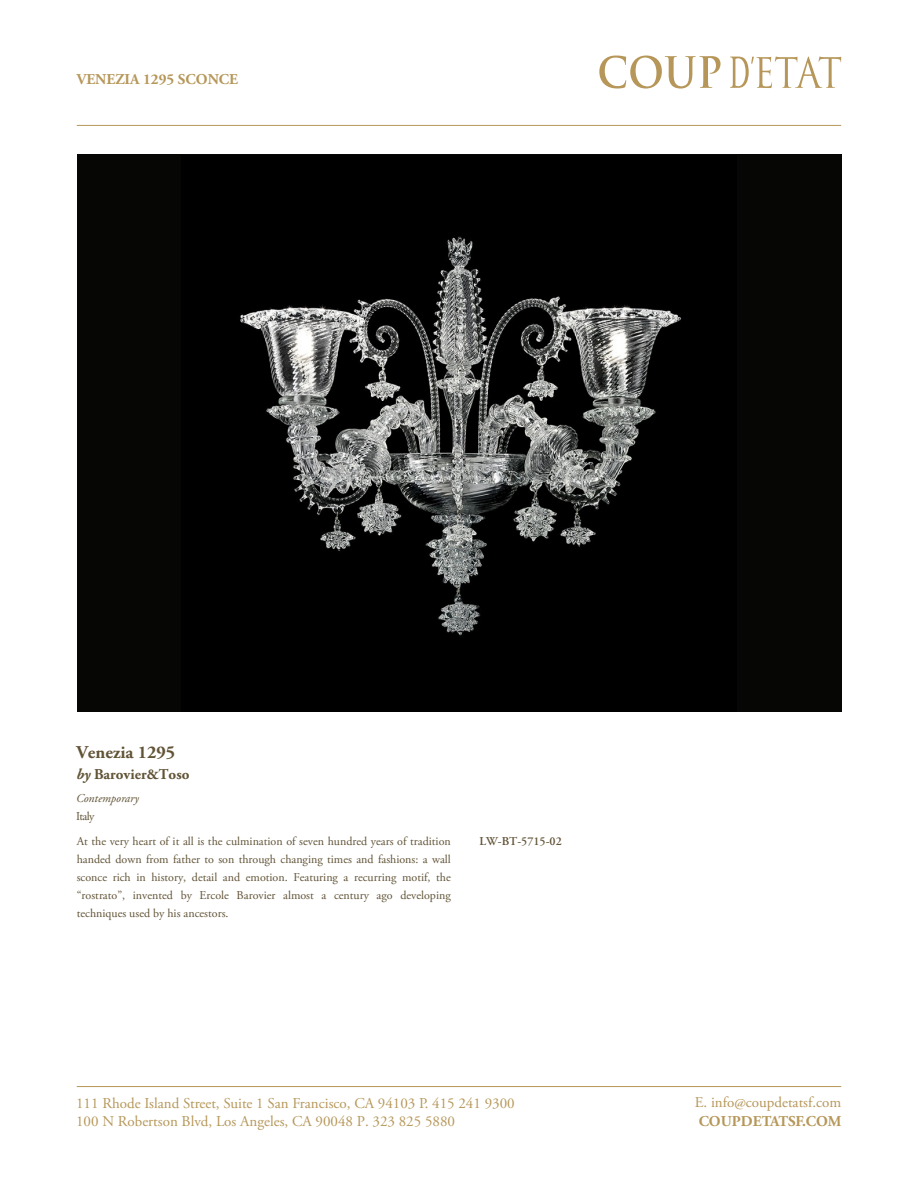
<style>
.page{position:relative;width:918px;height:1188px;background:#fff}
.page>*{position:absolute;margin:0;border:0;box-sizing:border-box;transform-origin:0 0}
.t1{font:700 18px "Adobe Garamond Pro";color:#615336}
.t2{font:15px/18px "Adobe Garamond Pro";color:#b69759}
.t3{font:700 15px "Adobe Garamond Pro";color:#b69759}
.t4{font:700 15px "Adobe Garamond Pro";color:#615336}
.t5{font:12px/18px "Adobe Garamond Pro";color:#615336}
.t6{font:600 12px "Adobe Garamond Pro";color:#615336}
.t7{font:italic 12px "Adobe Garamond Pro";color:#615336}
.s1{font-style:italic}
</style>
<div class="page">
<div style="left:77px;top:154px;width:764px;height:558px;background:#000"></div>
<svg style="left:599px;top:56px;width:122px;height:33px"></svg>
<svg style="left:730px;top:56px;width:111px;height:32px"></svg>
<hr style="left:77px;top:1086px;width:764px;height:1px;background:#b69759">
<hr style="left:77px;top:125px;width:764px;height:1px;background:#b69759">
<img style="left:240px;top:236px;width:441px;height:400px">
<p class="t3" style="left:77px;top:71px;width:163px">VENEZIA 1295 SCONCE</p>
<h1 class="t1" style="left:76px;top:742px;width:100px">Venezia 1295</h1>
<p class="t4" style="left:76px;top:765px;width:115px"><span class="s1">by</span> Barovier&amp;Toso</p>
<p class="t7" style="left:76px;top:791px;width:64px">Contemporary</p>
<p class="t5" style="left:76px;top:804px;width:376px;line-height:25.7px">Italy<br>At the very heart of it all is the culmination of seven hundred years of tradition</p>
<p class="t5" style="left:77px;top:851px;width:376px;text-align:justify">handed down from father to son through changing times and fashions: a wall sconce rich in history, detail and emotion. Featuring a recurring motif, the “rostrato”, invented by Ercole Barovier almost a century ago developing techniques used by his ancestors.</p>
<p class="t6" style="left:480px;top:835px;width:84px">LW-BT-5715-02</p>
<p class="t2" style="left:76px;top:1095px;width:440px">111 Rhode Island Street, Suite 1 San Francisco, CA 94103 P. 415 241 9300<br>100 N Robertson Blvd, Los Angeles, CA 90048 P. 323 825 5880</p>
<p class="t2" style="left:695px;top:1094px;width:148px">E. info@coupdetatsf.com</p>
<p class="t3" style="left:699px;top:1113px;width:144px">COUPDETATSF.COM</p>
</div>
